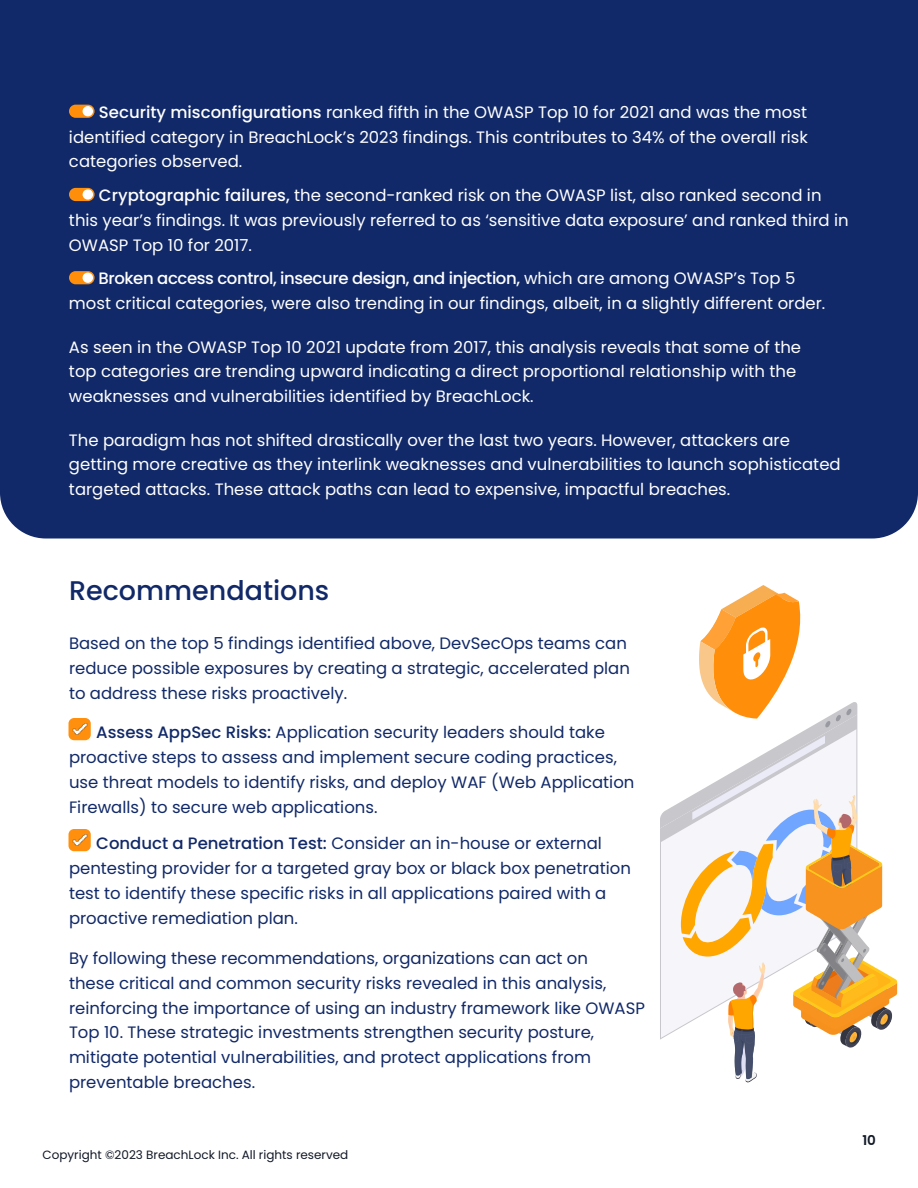
<style>
.page{position:relative;width:918px;height:1188px;background:#fff}
.page>*{position:absolute;margin:0;border:0;box-sizing:border-box;transform-origin:0 0}
.t1{font:500 27px "Poppins";color:#112968}
.t2{font:16.5px/24.8px "Poppins";color:#fff}
.t3{font:16.5px/24.8px "Poppins";color:#112968}
.t4{font:600 13.5px "Poppins";color:#111827}
.t5{font:12px "Poppins";color:#111827}
.s1{font-weight:500}
</style>
<div class="page">
<div style="left:0;top:0;width:918px;height:538px;background:#112968"></div>
<svg style="left:69px;top:105px;width:26px;height:13px"></svg>
<div style="left:83px;top:106px;width:10px;height:10px;background:#fff;border-radius:50%"></div>
<div style="left:69px;top:188px;width:26px;height:13px;background:#ff8e0b;border-radius:7px"></div>
<div style="left:83px;top:189px;width:10px;height:11px;background:#fff;border-radius:50%"></div>
<svg style="left:69px;top:271px;width:26px;height:13px"></svg>
<div style="left:83px;top:273px;width:10px;height:10px;background:#fff;border-radius:50%"></div>
<svg style="left:660px;top:585px;width:238px;height:498px"></svg>
<img style="left:68px;top:718px;width:23px;height:23px">
<img style="left:68px;top:829px;width:23px;height:23px">
<p class="t2" style="left:69px;top:100px;width:741px;text-align:justify;text-indent:30px"><span class="s1">Security misconfigurations</span> ranked fifth in the OWASP Top 10 for 2021 and was the most identified category in BreachLock’s 2023 findings. This contributes to 34% of the overall risk categories observed.</p>
<p class="t2" style="left:69px;top:183px;width:781px;text-indent:30px"><span class="s1">Cryptographic failures,</span> the second-ranked risk on the OWASP list, also ranked second in this year’s findings. It was previously referred to as ‘sensitive data exposure’ and ranked third in<br>OWASP Top 10 for 2017.</p>
<p class="t2" style="left:69px;top:266px;width:758px;text-align:center"><span class="s1">Broken access control, insecure design, and injection,</span> which are among OWASP’s Top 5<br>most critical categories, were also trending in our findings, albeit, in a slightly different order.</p>
<p class="t2" style="left:69px;top:335px;width:734px">As seen in the OWASP Top 10 2021 update from 2017, this analysis reveals that some of the top categories are trending upward indicating a direct proportional relationship with the weaknesses and vulnerabilities identified by BreachLock.</p>
<p class="t2" style="left:69px;top:427px;width:773px">The paradigm has not shifted drastically over the last two years. However, attackers are getting more creative as they interlink weaknesses and vulnerabilities to launch sophisticated targeted attacks. These attack paths can lead to expensive, impactful breaches.</p>
<h1 class="t1" style="left:69px;top:575px;width:262px">Recommendations</h1>
<p class="t3" style="left:69px;top:631px;width:562px">Based on the top 5 findings identified above, DevSecOps teams can reduce possible exposures by creating a strategic, accelerated plan to address these risks proactively.</p>
<p class="t3" style="left:69px;top:720px;width:567px;text-indent:27px"><span class="s1">Assess AppSec Risks:</span> Application security leaders should take proactive steps to assess and implement secure coding practices, use threat models to identify risks, and deploy WAF (Web Application Firewalls) to secure web applications.</p>
<p class="t3" style="left:69px;top:831px;width:563px;text-indent:27px"><span class="s1">Conduct a Penetration Test:</span> Consider an in-house or external pentesting provider for a targeted gray box or black box penetration test to identify these specific risks in all applications paired with a proactive remediation plan.</p>
<p class="t3" style="left:69px;top:946px;width:577px">By following these recommendations, organizations can act on<br>these critical and common security risks revealed in this analysis, reinforcing the importance of using an industry framework like OWASP Top 10. These strategic investments strengthen security posture, mitigate potential vulnerabilities, and protect applications from preventable breaches.</p>
<p class="t5" style="left:43px;top:1148px;width:307px">Copyright ©2023 BreachLock Inc. All rights reserved</p>
<p class="t4" style="left:862px;top:1133px;width:15px">10</p>
</div>
